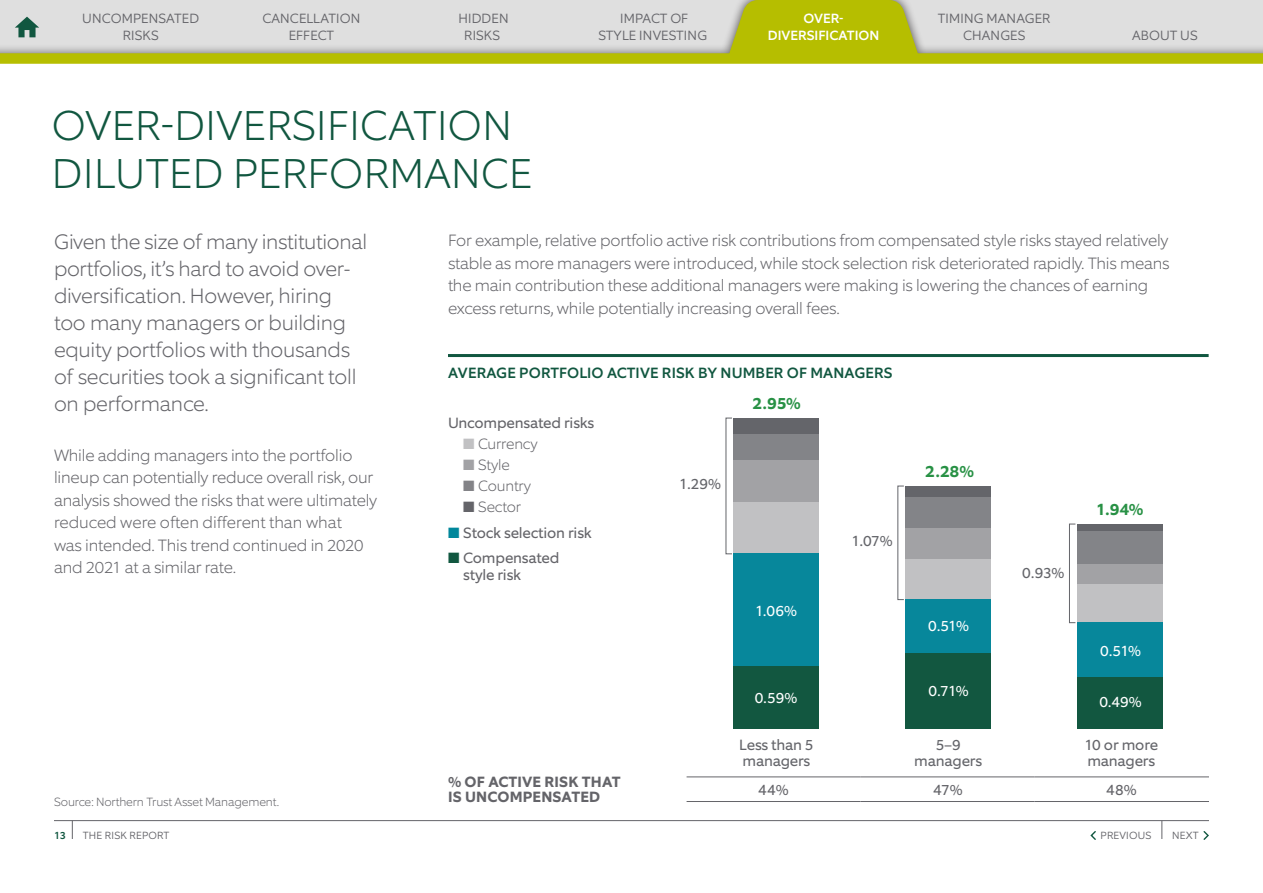
<style>
.page{position:relative;width:1263px;height:893px;background:#fff}
.page>*{position:absolute;margin:0;border:0;box-sizing:border-box;transform-origin:0 0}
.Section_Titles{font:200 42px/48px "Equip";letter-spacing:.01em;color:#115740}
.Intro{font:200 21px/27px "Equip";letter-spacing:-.01em;color:#646469}
.Body{font:200 16.5px/22.5px "Equip";letter-spacing:-.01em;color:#646469}
.Body_First{font:200 16.5px/22.5px "Equip";letter-spacing:-.01em;color:#646469}
.t1{font:700 16.5px "Equip";color:#289145}
.t2{font:15px/16.5px "Equip";letter-spacing:-.01em;color:#646469}
.t3{font:15px/16.5px "Equip";letter-spacing:-.01em;color:#64656a}
.Exhibit_Title_2{font:500 15px "Equip";letter-spacing:.01em;color:#115740}
.t4{font:700 15px/15px "Equip";letter-spacing:.01em;color:#646469}
.t5{font:200 15px "Equip";letter-spacing:-.01em;color:#646469}
.t6{font:15px "Equip";letter-spacing:-.025em;color:#fff}
.t7{font:300 13.5px/16.5px "Equip";color:#646469;text-align:center}
.t8{font:500 13.5px/16.5px "Equip";color:#fff;text-align:center}
.Source{font:200 12px "Equip";letter-spacing:-.01em;color:#646469}
.t9{font:300 10.5px "Equip";letter-spacing:.01em;color:#646469}
.t10{font:500 10.5px "Equip";color:#115740}
.s1{color:#c1c1c3}
.s2{color:#a2a2a5}
.s3{color:#838387}
.s4{color:#00879b}
.s5{color:#115740}
</style>
<div class="page">
<svg style="left:0;top:0;width:1263px;height:64px;background:#cfd29d"></svg>
<hr style="left:54px;top:820px;width:1155px;height:1px;background:#646469">
<svg style="left:1203px;top:831px;width:6px;height:9px"></svg>
<svg style="left:1090px;top:831px;width:6px;height:9px"></svg>
<svg style="left:72px;top:821px;width:1px;height:18px"></svg>
<svg style="left:1161px;top:821px;width:1px;height:18px"></svg>
<hr style="left:448px;top:354px;width:760px;height:3px;background:#115740">
<div style="left:733px;top:418px;width:86px;height:16px;background:#64656a"></div>
<div style="left:905px;top:486px;width:86px;height:12px;background:#64656a"></div>
<div style="left:1077px;top:524px;width:86px;height:7px;background:#64656a"></div>
<div style="left:733px;top:434px;width:86px;height:26px;background:#838488"></div>
<div style="left:905px;top:498px;width:86px;height:30px;background:#838488"></div>
<div style="left:1077px;top:531px;width:86px;height:33px;background:#838488"></div>
<div style="left:733px;top:460px;width:86px;height:42px;background:#a2a2a5"></div>
<div style="left:905px;top:528px;width:86px;height:31px;background:#a2a2a5"></div>
<div style="left:1077px;top:564px;width:86px;height:20px;background:#a2a2a5"></div>
<div style="left:733px;top:502px;width:86px;height:52px;background:#c1c1c3"></div>
<div style="left:905px;top:559px;width:86px;height:40px;background:#c1c1c3"></div>
<div style="left:1077px;top:584px;width:86px;height:39px;background:#c1c1c3"></div>
<div style="left:733px;top:554px;width:86px;height:112px;background:#07879b"></div>
<div style="left:905px;top:599px;width:86px;height:54px;background:#07879b"></div>
<div style="left:1077px;top:623px;width:86px;height:54px;background:#07879b"></div>
<div style="left:733px;top:666px;width:86px;height:63px;background:#125740"></div>
<div style="left:905px;top:653px;width:86px;height:76px;background:#125740"></div>
<div style="left:1077px;top:677px;width:86px;height:52px;background:#125740"></div>
<div style="left:897px;top:486px;width:7px;height:114px;border:1px solid #64656a"></div>
<div style="left:1069px;top:524px;width:7px;height:99px;border:1px solid #64656a"></div>
<hr style="left:686px;top:776px;width:175px;height:1px;background:#646469">
<hr style="left:861px;top:776px;width:174px;height:1px;background:#646469">
<hr style="left:1035px;top:776px;width:174px;height:1px;background:#646469">
<hr style="left:686px;top:801px;width:175px;height:1px;background:#646469">
<hr style="left:861px;top:801px;width:174px;height:1px;background:#646469">
<hr style="left:1035px;top:801px;width:174px;height:1px;background:#646469">
<p class="t7" style="left:82px;top:10px;width:119px">UNCOMPENSATED<br>RISKS</p>
<p class="t7" style="left:262px;top:10px;width:100px">CANCELLATION<br>EFFECT</p>
<p class="t7" style="left:458px;top:10px;width:52px">HIDDEN<br>RISKS</p>
<p class="t7" style="left:598px;top:10px;width:110px">IMPACT OF<br>STYLE INVESTING</p>
<p class="t7" style="left:938px;top:10px;width:114px">TIMING MANAGER<br>CHANGES</p>
<p class="t8" style="left:768px;top:10px;width:113px">OVER-<br>DIVERSIFICATION</p>
<p class="Section_Titles" style="left:52px;top:101px;width:482px">OVER-DIVERSIFICATION<br>DILUTED PERFORMANCE</p>
<p class="t7" style="left:1132px;top:27px;width:67px">ABOUT US</p>
<p class="Intro" style="left:54px;top:229px;width:315px">Given the size of many institutional portfolios, it’s hard to avoid over&shy;diversification. However, hiring too many managers or building equity portfolios with thousands of securities took a significant toll on performance.</p>
<p class="Body_First" style="left:54px;top:444px;width:324px">While adding managers into the portfolio lineup can potentially reduce overall risk, our analysis showed the risks that were ultimately reduced were often different than what<br>was intended. This trend continued in 2020 and 2021 at a similar rate.</p>
<p class="Source" style="left:54px;top:794px;width:227px">Source: Northern Trust Asset Management.</p>
<p class="Body" style="left:448px;top:229px;width:723px">For example, relative portfolio active risk contributions from compensated style risks stayed relatively stable as more managers were introduced, while stock selection risk deteriorated rapidly. This means the main contribution these additional managers were making is lowering the chances of earning excess returns, while potentially increasing overall fees.</p>
<p class="Exhibit_Title_2" style="left:448px;top:363px;width:446px">AVERAGE PORTFOLIO ACTIVE RISK BY NUMBER OF MANAGERS</p>
<p class="t2" style="left:448px;top:415px;width:148px">Uncompensated risks</p>
<p class="t5" style="left:463px;top:435px;width:76px"><span class="s1">■</span> Currency</p>
<p class="t5" style="left:463px;top:456px;width:48px"><span class="s2">■</span> Style</p>
<p class="t5" style="left:463px;top:477px;width:70px"><span class="s3">■</span> Country</p>
<p class="t5" style="left:463px;top:498px;width:60px">■ Sector</p>
<p class="t2" style="left:448px;top:524px;width:145px"><span class="s4">■</span> Stock selection risk</p>
<p class="t2" style="left:463px;top:550px;width:98px;text-indent:-15px"><span class="s5">■</span> Compensated style risk</p>
<p class="t1" style="left:752px;top:393px;width:50px">2.95%</p>
<p class="t3" style="left:679px;top:476px;width:43px">1.29%</p>
<p class="t3" style="left:851px;top:533px;width:43px">1.07%</p>
<p class="t6" style="left:755px;top:601px;width:43px">1.06%</p>
<p class="t6" style="left:755px;top:689px;width:44px">0.59%</p>
<p class="t3" style="left:739px;top:736px;width:76px">Less than 5 managers</p>
<p class="t1" style="left:925px;top:461px;width:50px">2.28%</p>
<p class="t6" style="left:928px;top:616px;width:42px">0.51%</p>
<p class="t6" style="left:928px;top:681px;width:42px">0.71%</p>
<p class="t3" style="left:914px;top:736px;width:69px;text-align:center">5–9 managers</p>
<p class="t3" style="left:1022px;top:565px;width:44px">0.93%</p>
<p class="t1" style="left:1096px;top:499px;width:49px">1.94%</p>
<p class="t6" style="left:1100px;top:641px;width:42px">0.51%</p>
<p class="t6" style="left:1099px;top:692px;width:44px">0.49%</p>
<p class="t3" style="left:1084px;top:736px;width:75px">10 or more managers</p>
<p class="t4" style="left:448px;top:774px;width:174px">% OF ACTIVE RISK THAT<br>IS UNCOMPENSATED</p>
<p class="t2" style="left:758px;top:781px;width:32px">44%</p>
<p class="t2" style="left:933px;top:781px;width:31px">47%</p>
<p class="t2" style="left:1106px;top:781px;width:32px">48%</p>
<p class="t10" style="left:54px;top:829px;width:13px">13</p>
<p class="t9" style="left:83px;top:829px;width:88px">THE RISK REPORT</p>
<p class="t9" style="left:1100px;top:829px;width:52px">PREVIOUS</p>
<p class="t9" style="left:1172px;top:829px;width:28px">NEXT</p>
</div>
